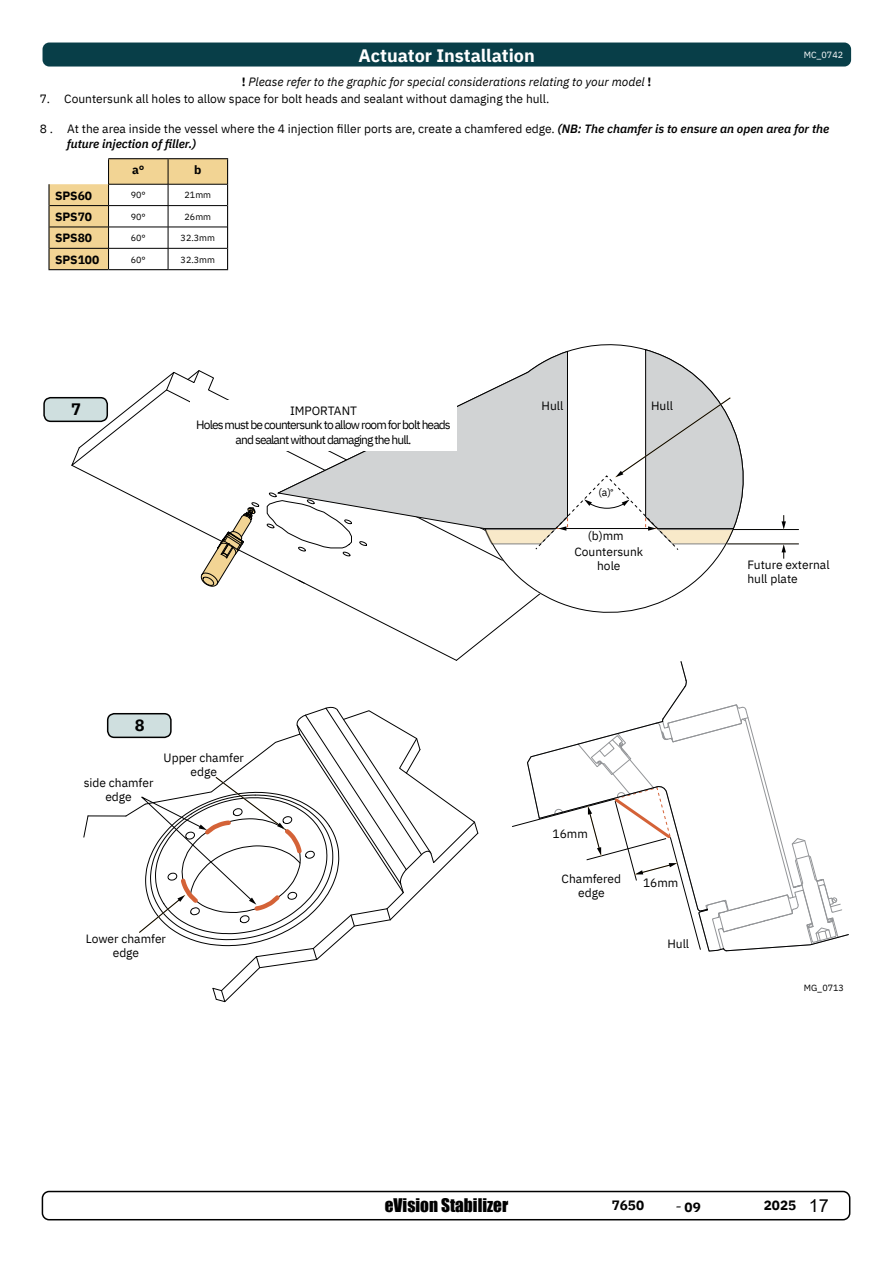
<style>
.page{position:relative;width:893px;height:1263px;background:#fff}
.page>*{position:absolute;margin:0;border:0;box-sizing:border-box;transform-origin:0 0}
.t1{font:700 18px "IBM Plex Sans";color:#fff}
.t2{font:17.25px "Impact";color:#000}
.t3{font:700 16.5px "IBM Plex Sans";color:#000}
.t4{font:700 13.5px "IBM Plex Sans";color:#000}
.t5{font:12px/14.4px "IBM Plex Sans";color:#000;text-align:center}
.t6{font:12px/14.4px "IBM Plex Sans";letter-spacing:-.075em;color:#000;text-align:center}
.t7{font:italic 12px "IBM Plex Sans";color:#000}
.t8{font:700 12px "IBM Plex Sans";color:#000}
.t9{font:10.35px "IBM Plex Sans";color:#000}
.t10{font:9px "IBM Plex Sans";color:#000}
.t11{font:9px "IBM Plex Sans";color:#fff}
.s1{font-weight:600;font-style:italic}
.s2{font-weight:700;font-style:normal}
.s3{font-family:"Calibri"}
.s4{font-family:"Minion Pro";font-weight:400;font-size:18px}
.s5{font-family:"Arial";font-weight:400;font-size:18px}
</style>
<div class="page">
<div style="left:42px;top:1191px;width:808px;height:29px;border:2px solid #000;border-radius:7px"></div>
<div style="left:43px;top:43px;width:808px;height:24px;background:#083e48;border-radius:7px"></div>
<hr style="left:48px;top:184px;width:2px;height:22px;background:#000">
<hr style="left:48px;top:206px;width:2px;height:21px;background:#000">
<hr style="left:48px;top:227px;width:2px;height:21px;background:#000">
<hr style="left:48px;top:248px;width:2px;height:21px;background:#000">
<hr style="left:48px;top:269px;width:61px;height:1px;background:#000">
<hr style="left:108px;top:158px;width:60px;height:1px;background:#000">
<hr style="left:168px;top:158px;width:60px;height:1px;background:#000">
<svg style="left:49px;top:159px;width:179px;height:111px"></svg>
<hr style="left:108px;top:184px;width:60px;height:1px;background:#000">
<hr style="left:168px;top:184px;width:59px;height:1px;background:#000">
<div style="left:44px;top:398px;width:63px;height:23px;background:#cfdfdf;border-radius:7px"></div>
<div style="left:43px;top:397px;width:65px;height:25px;border:2px solid #000;border-radius:7px"></div>
<svg style="left:71px;top:349px;width:778px;height:653px"></svg>
<p class="t1" style="left:358px;top:41px;width:178px">Actuator Installation</p>
<p class="t5" style="left:40px;top:90px;width:511px">7. Countersunk all holes to allow space for bolt heads and sealant without damaging the hull.</p>
<p class="t5" style="left:67px;top:120px;width:764px;line-height:15px;text-align:left;text-indent:-27px">8 . At the area inside the vessel where the 4 injection filler ports are, create a chamfered edge. <span class="s1">(NB: The chamfer is to ensure an open area for the future injection of filler.)</span></p>
<p class="t11" style="left:804px;top:48px;width:41px">MC_0742</p>
<p class="t7" style="left:242px;top:73px;width:411px"><span class="s2">!</span> Please refer to the graphic for special considerations relating to your model <span class="s2">!</span></p>
<p class="t8" style="left:132px;top:160px;width:14px">a°</p>
<p class="t8" style="left:194px;top:160px;width:9px">b</p>
<p class="t8" style="left:55px;top:186px;width:39px">SPS60</p>
<p class="t10" style="left:131px;top:188px;width:17px">90°</p>
<p class="t10" style="left:185px;top:188px;width:28px">21mm</p>
<p class="t8" style="left:55px;top:207px;width:39px">SPS70</p>
<p class="t10" style="left:131px;top:210px;width:17px">90°</p>
<p class="t10" style="left:185px;top:210px;width:28px">26mm</p>
<p class="t8" style="left:55px;top:228px;width:39px">SPS80</p>
<p class="t10" style="left:131px;top:231px;width:17px">60°</p>
<p class="t10" style="left:181px;top:231px;width:36px">32.3mm</p>
<p class="t8" style="left:55px;top:250px;width:46px">SPS100</p>
<p class="t10" style="left:131px;top:252px;width:17px">60°</p>
<p class="t10" style="left:181px;top:252px;width:36px">32.3mm</p>
<h3 class="t3" style="left:71px;top:396px;width:11px">7</h3>
<p class="t6" style="left:196px;top:403px;width:256px">IMPORTANT<br>Holes must be countersunk to allow room for bolt heads and sealant without damaging the hull.</p>
<h3 class="t3" style="left:135px;top:712px;width:11px">8</h3>
<p class="t5" style="left:84px;top:774px;width:71px">side chamfer edge</p>
<p class="t5" style="left:164px;top:749px;width:82px">Upper chamfer edge</p>
<p class="t5" style="left:86px;top:930px;width:82px">Lower chamfer edge</p>
<p class="t5" style="left:542px;top:398px;width:23px">Hull</p>
<p class="t5" style="left:651px;top:398px;width:23px">Hull</p>
<p class="t9" style="left:598px;top:484px;width:17px">(a)<span class="s3">°</span></p>
<p class="t5" style="left:588px;top:527px;width:37px">(b)mm</p>
<p class="t5" style="left:574px;top:543px;width:70px">Countersunk hole</p>
<p class="t5" style="left:747px;top:556px;width:84px;text-align:left">Future external hull plate</p>
<p class="t5" style="left:553px;top:825px;width:37px">16mm</p>
<p class="t5" style="left:562px;top:870px;width:61px">Chamfered edge</p>
<p class="t5" style="left:643px;top:875px;width:37px">16mm</p>
<p class="t5" style="left:667px;top:935px;width:23px">Hull</p>
<p class="t10" style="left:804px;top:981px;width:42px">MG_0713</p>
<h2 class="t2" style="left:385px;top:1192px;width:125px">eVision Stabilizer</h2>
<p class="t4" style="left:612px;top:1195px;width:34px">7650</p>
<p class="t4" style="left:675px;top:1196px;width:27px"><span class="s4">-</span>09</p>
<p class="t4" style="left:764px;top:1195px;width:66px">2025 <span class="s5">17</span></p>
</div>
